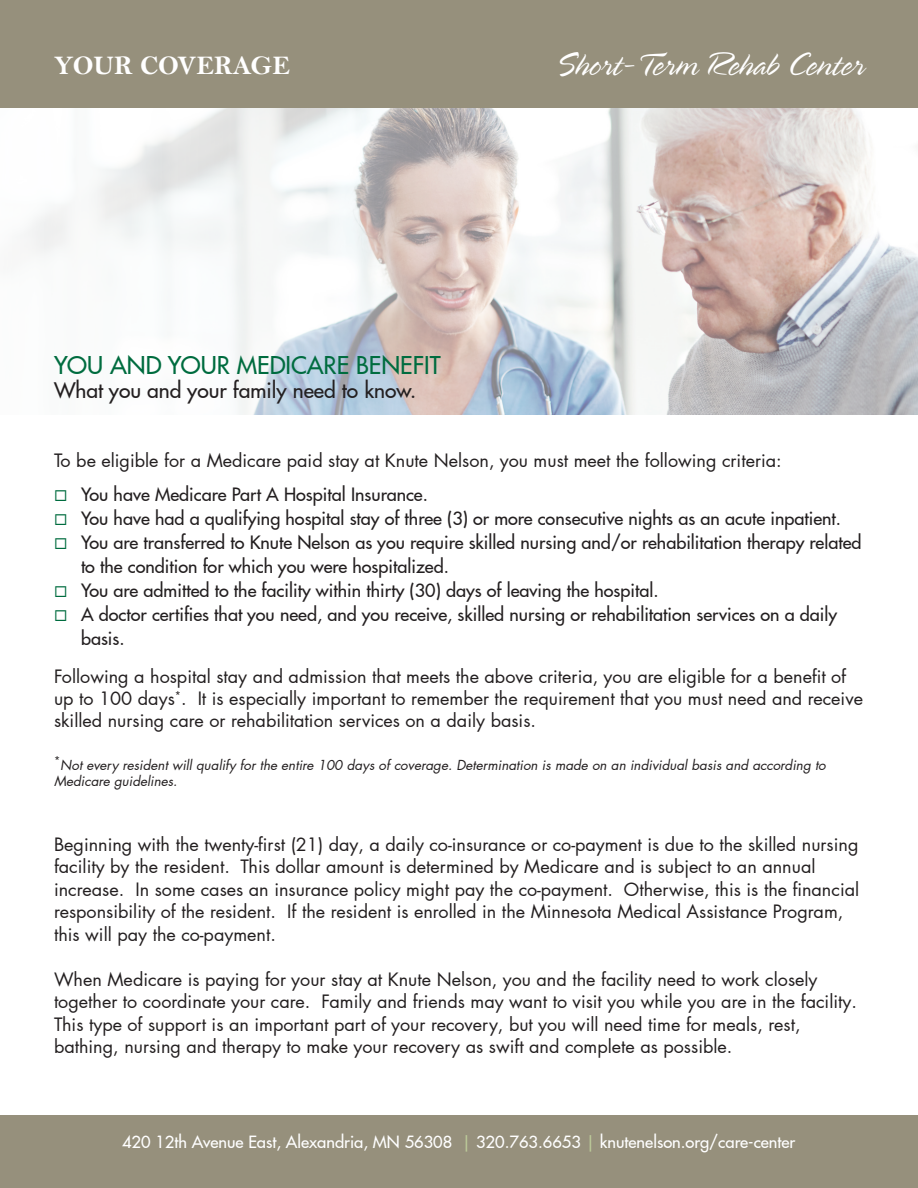
<style>
.page{position:relative;width:918px;height:1188px;background:#fff}
.page>*{position:absolute;margin:0;border:0;box-sizing:border-box;transform-origin:0 0}
.t1{font:36px "Spring LP Light";color:#fff}
.t2{font:27px "Bell MT Bold";color:#fff}
.t3{font:500 24px "Futura LT Pro";color:#006c3f}
.t4{font:500 21px "Futura LT Pro";color:#231f20}
.t5{font:18px/22.5px "Futura LT Pro";color:#231f20}
.t6{font:500 18px/24px "Futura LT Pro";color:#231f20}
.t7{font:500 16.5px "Futura LT Pro";color:#fff}
.t8{font:italic 13.5px/16.2px "Futura LT Pro";color:#231f20}
.s1{color:#bcca99}
</style>
<div class="page">
<div style="left:0;top:1116px;width:918px;height:72px;background:#96907c"></div>
<img style="left:24px;top:108px;width:894px;height:307px">
<div style="left:0;top:0;width:918px;height:108px;background:#96907c"></div>
<p class="t2" style="left:54px;top:49px;width:238px">YOUR COVERAGE</p>
<p class="t1" style="left:556px;top:47px;width:309px">Short-Term Rehab Center</p>
<p class="t3" style="left:54px;top:347px;width:388px">YOU AND YOUR MEDICARE BENEFIT</p>
<p class="t4" style="left:54px;top:375px;width:364px">What you and your family need to know.</p>
<p class="t5" style="left:54px;top:449px;width:729px">To be eligible for a Medicare paid stay at Knute Nelson, you must meet the following criteria:</p>
<p class="t6" style="left:81px;top:481px;width:348px">You have Medicare Part A Hospital Insurance.</p>
<p class="t6" style="left:81px;top:505px;width:762px">You have had a qualifying hospital stay of three (3) or more consecutive nights as an acute inpatient.</p>
<p class="t6" style="left:81px;top:529px;width:782px">You are transferred to Knute Nelson as you require skilled nursing and/or rehabilitation therapy related to the condition for which you were hospitalized.</p>
<p class="t6" style="left:81px;top:577px;width:579px">You are admitted to the facility within thirty (30) days of leaving the hospital.</p>
<p class="t6" style="left:81px;top:601px;width:758px">A doctor certifies that you need, and you receive, skilled nursing or rehabilitation services on a daily basis.</p>
<p class="t5" style="left:54px;top:666px;width:811px;line-height:21.6px">Following a hospital stay and admission that meets the above criteria, you are eligible for a benefit of up to 100 days<sup>*</sup>. It is especially important to remember the requirement that you must need and receive skilled nursing care or rehabilitation services on a daily basis.</p>
<p class="t8" style="left:54px;top:757px;width:773px"><sup>*</sup>Not every resident will qualify for the entire 100 days of coverage. Determination is made on an individual basis and according to<br>Medicare guidelines.</p>
<p class="t5" style="left:54px;top:833px;width:807px">Beginning with the twenty-first (21) day, a daily co-insurance or co-payment is due to the skilled nursing facility by the resident. This dollar amount is determined by Medicare and is subject to an annual increase. In some cases an insurance policy might pay the co-payment. Otherwise, this is the financial responsibility of the resident. If the resident is enrolled in the Minnesota Medical Assistance Program, this will pay the co-payment.</p>
<p class="t5" style="left:54px;top:968px;width:805px">When Medicare is paying for your stay at Knute Nelson, you and the facility need to work closely together to coordinate your care. Family and friends may want to visit you while you are in the facility.<br>This type of support is an important part of your recovery, but you will need time for meals, rest, bathing, nursing and therapy to make your recovery as swift and complete as possible.</p>
<p class="t7" style="left:122px;top:1130px;width:675px">420 12th Avenue East, Alexandria, MN 56308 <span class="s1">|</span> 320.763.6653 <span class="s1">|</span> knutenelson.org/care-center</p>
</div>
